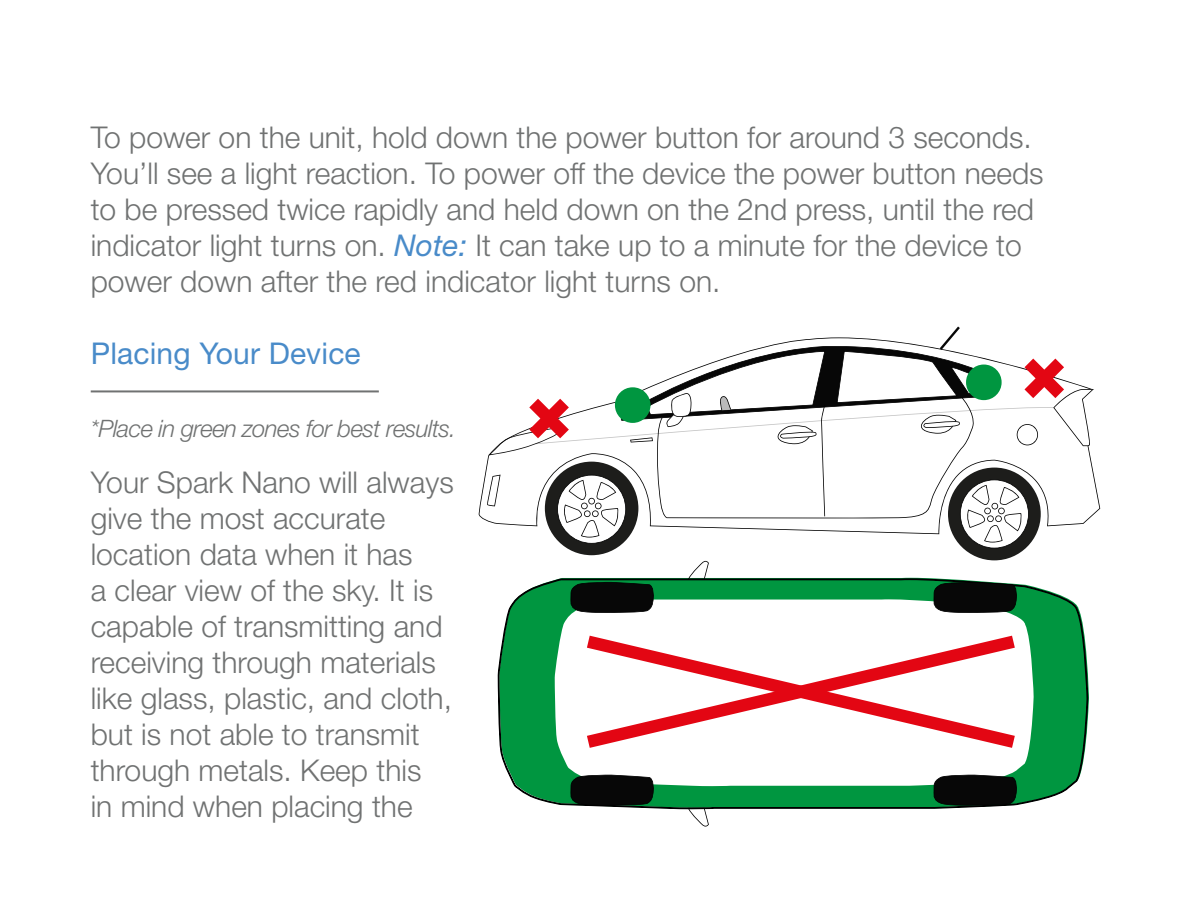
<style>
.page{position:relative;width:1191px;height:908px;background:#fff}
.page>*{position:absolute;margin:0;border:0;box-sizing:border-box;transform-origin:0 0}
.t1{font:300 30px/36px "Helvetica Neue LT Std";color:#707272}
.t2{font:30px "Helvetica Neue LT Std";letter-spacing:.005em;color:#498bc9}
.t3{font:italic 300 24px "Helvetica Neue LT Std";letter-spacing:-.025em;color:#707272}
.s1{font-weight:400;font-style:italic;color:#498bc9}
</style>
<div class="page">
<hr style="left:91px;top:390px;width:288px;height:2px;background:#707272">
<svg style="left:497px;top:612px;width:591px;height:197px"></svg>
<svg style="left:687px;top:807px;width:22px;height:19px"></svg>
<svg style="left:933px;top:774px;width:84px;height:31px;background:#131a16"></svg>
<svg style="left:570px;top:774px;width:84px;height:31px;background:#131915"></svg>
<svg style="left:573px;top:626px;width:455px;height:130px"></svg>
<svg style="left:487px;top:326px;width:606px;height:286px"></svg>
<div style="left:621px;top:393px;width:23px;height:23px;background:#009640;border-radius:50%"></div>
<div style="left:615px;top:387px;width:35px;height:35px;border:12px solid #009640;border-radius:50%"></div>
<div style="left:972px;top:370px;width:23px;height:24px;background:#009640;border-radius:50%"></div>
<div style="left:966px;top:364px;width:35px;height:36px;border:12px solid #009640;border-radius:50%"></div>
<p class="t1" style="left:91px;top:119px;width:954px">To power on the unit, hold down the power button for around 3 seconds.<br>You’ll see a light reaction. To power off the device the power button needs to be pressed twice rapidly and held down on the 2nd press, until the red indicator light turns on. <span class="s1">Note:</span> It can take up to a minute for the device to power down after the red indicator light turns on.</p>
<p class="t2" style="left:91px;top:336px;width:271px">Placing Your Device</p>
<p class="t3" style="left:91px;top:413px;width:367px">*Place in green zones for best results.</p>
<p class="t1" style="left:91px;top:463px;width:364px">Your Spark Nano will always give the most accurate location data when it has<br>a clear view of the sky. It is capable of transmitting and receiving through materials like glass, plastic, and cloth, but is not able to transmit through metals. Keep this<br>in mind when placing the</p>
</div>
